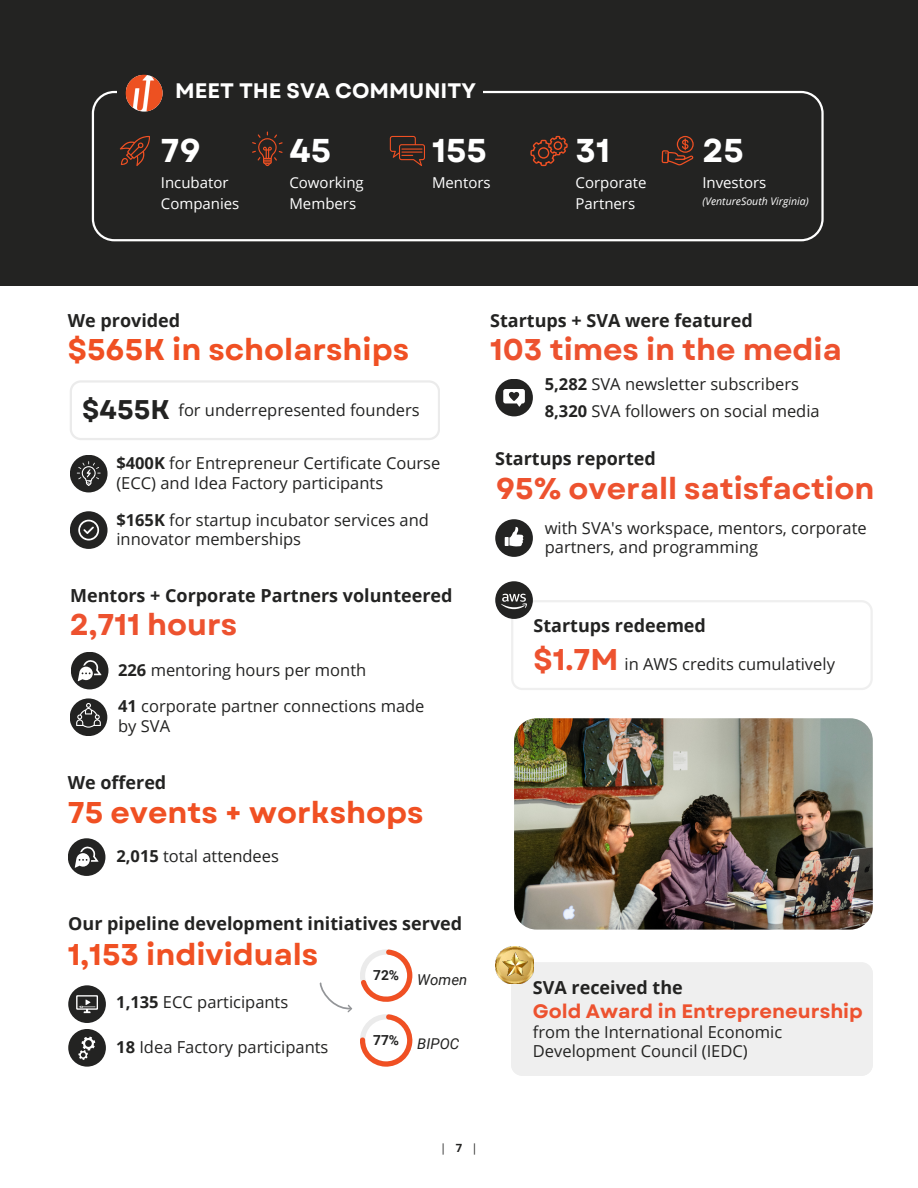
<style>
.page{position:relative;width:918px;height:1188px;background:#fff}
.page>*{position:absolute;margin:0;border:0;box-sizing:border-box;transform-origin:0 0}
.t1{font:700 33px "Garet";color:#fff}
.t2{font:700 30px "Garet";color:#f05023}
.t3{font:700 30px "Garet";color:#ed522f}
.t4{font:700 21px "Garet";color:#fff}
.t5{font:700 19.5px "Garet";color:#ed522f}
.t6{font:700 18px "Open Sans";color:#232322}
.t7{font:16.5px/19.2px "Open Sans";color:#232322}
.t8{font:15px/20.2px "Open Sans";color:#fff}
.t9{font:italic 15px "Roboto";color:#232322}
.t10{font:700 13.8px "Roboto";color:#232322}
.t11{font:11.25px "Open Sans";color:#232322}
.t12{font:italic 10.5px "Open Sans";color:#fff}
.s1{font-family:"Garet";font-weight:700;font-size:27px}
.s2{font-weight:700}
.s3{font-family:"Garet";font-weight:700;font-size:30px;color:#ed522f}
</style>
<div class="page">
<div style="left:0;top:0;width:918px;height:286px;background:#232322"></div>
<svg style="left:92px;top:91px;width:732px;height:150px"></svg>
<svg style="left:252px;top:132px;width:30px;height:34px"></svg>
<svg style="left:390px;top:136px;width:35px;height:30px"></svg>
<svg style="left:530px;top:136px;width:38px;height:30px"></svg>
<svg style="left:662px;top:136px;width:32px;height:30px"></svg>
<svg style="left:120px;top:136px;width:30px;height:30px"></svg>
<svg style="left:360px;top:949px;width:52px;height:53px"></svg>
<svg style="left:360px;top:1014px;width:52px;height:53px"></svg>
<div style="left:68px;top:985px;width:38px;height:38px;background:#232322;border-radius:50%"></div>
<svg style="left:76px;top:995px;width:22px;height:18px"></svg>
<div style="left:68px;top:1029px;width:38px;height:38px;background:#232322;border-radius:50%"></div>
<svg style="left:78px;top:1037px;width:17px;height:23px"></svg>
<svg style="left:70px;top:380px;width:370px;height:60px"></svg>
<div style="left:70px;top:455px;width:38px;height:37px;background:#232322;border-radius:50%"></div>
<svg style="left:77px;top:461px;width:23px;height:25px"></svg>
<div style="left:70px;top:511px;width:38px;height:38px;background:#232322;border-radius:50%"></div>
<svg style="left:78px;top:520px;width:21px;height:21px"></svg>
<div style="left:495px;top:519px;width:38px;height:38px;background:#232322;border-radius:50%"></div>
<svg style="left:505px;top:527px;width:18px;height:20px"></svg>
<div style="left:68px;top:838px;width:37px;height:38px;background:#232322;border-radius:50%"></div>
<svg style="left:75px;top:846px;width:23px;height:22px"></svg>
<div style="left:117px;top:69px;width:365px;height:44px;background:#232322"></div>
<div style="left:495px;top:379px;width:38px;height:37px;background:#232322;border-radius:50%"></div>
<svg style="left:503px;top:389px;width:22px;height:18px"></svg>
<svg style="left:320px;top:982px;width:33px;height:31px"></svg>
<img style="left:514px;top:718px;width:359px;height:212px;border-radius:22px">
<img style="left:126px;top:75px;width:37px;height:37px;border-radius:50%">
<div style="left:495px;top:581px;width:38px;height:38px;background:#232322;border-radius:50%"></div>
<svg style="left:501px;top:594px;width:372px;height:96px"></svg>
<div style="left:71px;top:652px;width:37px;height:37px;background:#232322;border-radius:50%"></div>
<svg style="left:78px;top:660px;width:23px;height:21px"></svg>
<div style="left:70px;top:698px;width:37px;height:38px;background:#232322;border-radius:50%"></div>
<svg style="left:76px;top:703px;width:25px;height:25px"></svg>
<div style="left:511px;top:962px;width:362px;height:114px;background:#efefef"></div>
<img style="left:496px;top:946px;width:37px;height:38px">
<img style="left:502px;top:953px;width:25px;height:22px">
<p class="t4" style="left:175px;top:78px;width:302px">MEET THE SVA COMMUNITY</p>
<h1 class="t1" style="left:161px;top:130px;width:41px">79</h1>
<h1 class="t1" style="left:702px;top:130px;width:43px">25</h1>
<p class="t8" style="left:161px;top:172px;width:80px">Incubator<br>Companies</p>
<p class="t8" style="left:289px;top:172px;width:76px">Coworking<br>Members</p>
<p class="t8" style="left:432px;top:172px;width:60px">Mentors</p>
<p class="t8" style="left:576px;top:172px;width:73px">Corporate<br>Partners</p>
<p class="t8" style="left:702px;top:172px;width:66px">Investors</p>
<h1 class="t1" style="left:289px;top:130px;width:43px">45</h1>
<h1 class="t1" style="left:432px;top:130px;width:56px">155</h1>
<h1 class="t1" style="left:576px;top:130px;width:36px">31</h1>
<p class="t12" style="left:702px;top:194px;width:108px">(VentureSouth Virginia)</p>
<p class="t6" style="left:68px;top:308px;width:114px">We provided</p>
<h2 class="t2" style="left:68px;top:331px;width:343px">$565K in scholarships</h2>
<p class="t7" style="left:82px;top:400px;width:339px"><span class="s1">$455K</span> for underrepresented founders</p>
<p class="t7" style="left:116px;top:453px;width:325px"><span class="s2">$400K</span> for Entrepreneur Certificate Course (ECC) and Idea Factory participants</p>
<p class="t7" style="left:116px;top:510px;width:314px"><span class="s2">$165K</span> for startup incubator services and innovator memberships</p>
<p class="t6" style="left:70px;top:583px;width:384px">Mentors + Corporate Partners volunteered</p>
<p class="t6" style="left:490px;top:308px;width:264px">Startups + SVA were featured</p>
<h2 class="t3" style="left:490px;top:331px;width:353px">103 times in the media</h2>
<p class="t7" style="left:545px;top:370px;width:276px;line-height:27px"><span class="s2">5,282</span> SVA newsletter subscribers<br><span class="s2">8,320</span> SVA followers on social media</p>
<p class="t6" style="left:495px;top:446px;width:162px">Startups reported</p>
<h2 class="t3" style="left:496px;top:470px;width:380px">95% overall satisfaction</h2>
<p class="t7" style="left:545px;top:518px;width:324px">with SVA's workspace, mentors, corporate partners, and programming</p>
<h2 class="t3" style="left:70px;top:606px;width:169px">2,711 hours</h2>
<p class="t6" style="left:534px;top:612px;width:174px">Startups redeemed</p>
<p class="t7" style="left:118px;top:652px;width:308px;line-height:36.3px"><span class="s2">226</span> mentoring hours per month<br><span class="s2">41</span> corporate partner connections made</p>
<p class="t7" style="left:118px;top:716px;width:53px">by SVA</p>
<p class="t7" style="left:534px;top:654px;width:303px"><span class="s3">$1.7M</span> in AWS credits cumulatively</p>
<p class="t6" style="left:68px;top:770px;width:100px">We offered</p>
<h2 class="t2" style="left:68px;top:794px;width:357px">75 events + workshops</h2>
<p class="t7" style="left:116px;top:846px;width:164px"><span class="s2">2,015</span> total attendees</p>
<p class="t6" style="left:68px;top:911px;width:396px">Our pipeline development initiatives served</p>
<h2 class="t2" style="left:68px;top:936px;width:252px">1,153 individuals</h2>
<p class="t7" style="left:116px;top:992px;width:174px"><span class="s2">1,135</span> ECC participants</p>
<p class="t7" style="left:116px;top:1037px;width:214px"><span class="s2">18</span> Idea Factory participants</p>
<p class="t10" style="left:373px;top:966px;width:28px">72%</p>
<p class="t9" style="left:417px;top:969px;width:52px">Women</p>
<p class="t10" style="left:373px;top:1030px;width:28px">77%</p>
<p class="t9" style="left:417px;top:1034px;width:44px">BIPOC</p>
<p class="t11" style="left:440px;top:1140px;width:39px">| <span class="s2">7</span> |</p>
<p class="t6" style="left:533px;top:975px;width:151px">SVA received the</p>
<p class="t5" style="left:533px;top:999px;width:332px">Gold Award in Entrepreneurship</p>
<p class="t7" style="left:533px;top:1022px;width:251px">from the International Economic<br>Development Council (IEDC)</p>
</div>
